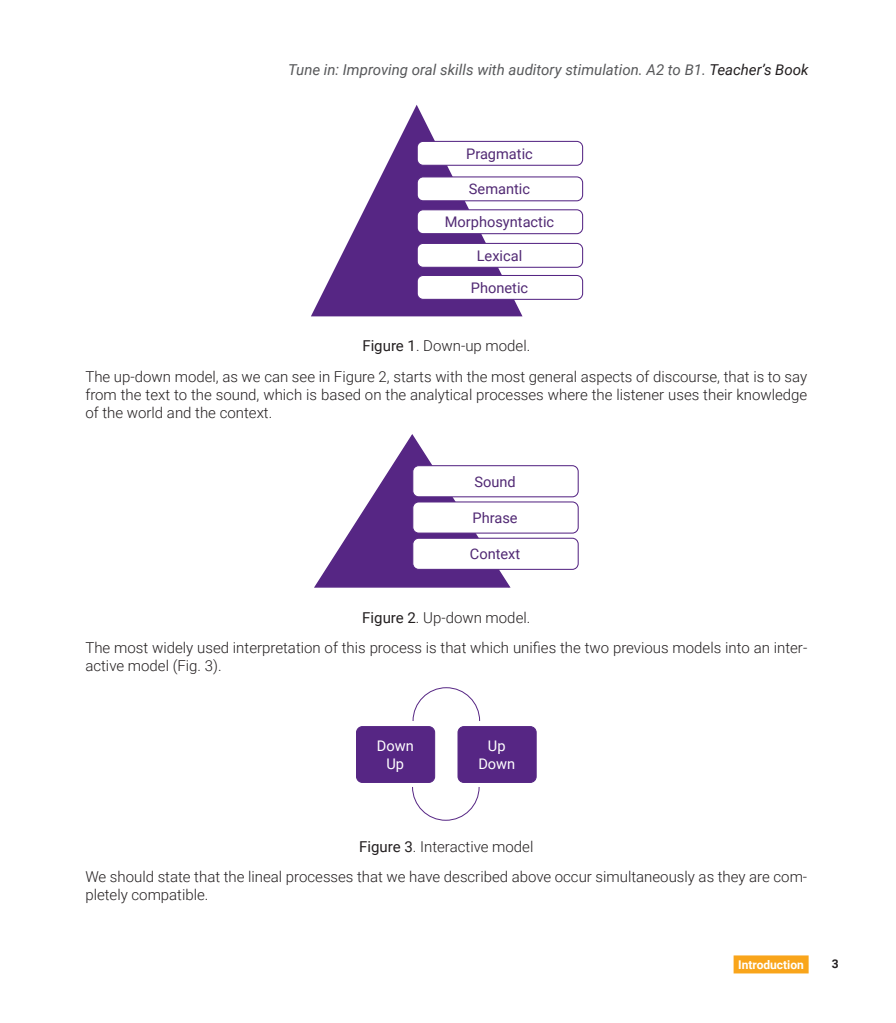
<style>
.page{position:relative;width:896px;height:1023px;background:#fff}
.page>*{position:absolute;margin:0;border:0;box-sizing:border-box;transform-origin:0 0}
.t1{font:300 15px/30.8px "Roboto";color:#231f20;text-align:center}
.t2{font:italic 15px "Roboto";color:#57585a}
.t3{font:14.55px "Roboto";color:#512974}
.t4{font:14.55px/17.5px "Roboto";color:#fff;text-align:center}
.t5{font:700 12px "Roboto";color:#fff}
.t6{font:700 12px "Roboto";color:#231f20}
.s1{color:#231f20}
.s2{font-weight:400}
</style>
<div class="page">
<svg style="left:311px;top:105px;width:211px;height:211px"></svg>
<div style="left:417px;top:141px;width:165px;height:24px;background:#fff;border-radius:6px"></div>
<div style="left:416px;top:141px;width:167px;height:25px;border:1px solid #562684;border-radius:6px"></div>
<div style="left:417px;top:243px;width:165px;height:24px;background:#fff;border-radius:6px"></div>
<div style="left:416px;top:243px;width:167px;height:25px;border:1px solid #562684;border-radius:6px"></div>
<div style="left:417px;top:177px;width:165px;height:24px;background:#fff;border-radius:6px"></div>
<div style="left:416px;top:176px;width:167px;height:25px;border:1px solid #562684;border-radius:6px"></div>
<div style="left:417px;top:210px;width:165px;height:24px;background:#fff;border-radius:6px"></div>
<div style="left:416px;top:209px;width:167px;height:25px;border:1px solid #562684;border-radius:6px"></div>
<div style="left:417px;top:275px;width:165px;height:24px;background:#fff;border-radius:6px"></div>
<div style="left:416px;top:275px;width:167px;height:25px;border:1px solid #562684;border-radius:6px"></div>
<svg style="left:314px;top:434px;width:198px;height:154px"></svg>
<div style="left:413px;top:465px;width:165px;height:31px;background:#fff;border-radius:6px"></div>
<div style="left:412px;top:465px;width:166px;height:32px;border:1px solid #562684;border-radius:6px"></div>
<div style="left:413px;top:502px;width:165px;height:31px;background:#fff;border-radius:6px"></div>
<div style="left:412px;top:501px;width:166px;height:32px;border:1px solid #562684;border-radius:6px"></div>
<div style="left:413px;top:538px;width:165px;height:31px;background:#fff;border-radius:6px"></div>
<div style="left:412px;top:537px;width:166px;height:32px;border:1px solid #562684;border-radius:6px"></div>
<div style="left:356px;top:726px;width:78px;height:56px;background:#562684;border-radius:6px"></div>
<div style="left:356px;top:726px;width:79px;height:56px;border:1px solid #562684;border-radius:6px"></div>
<div style="left:458px;top:726px;width:78px;height:56px;background:#562684;border-radius:6px"></div>
<div style="left:457px;top:726px;width:79px;height:56px;border:1px solid #562684;border-radius:6px"></div>
<svg style="left:412px;top:687px;width:68px;height:34px"></svg>
<svg style="left:412px;top:787px;width:68px;height:34px"></svg>
<div style="left:733px;top:955px;width:75px;height:18px;background:#f9a51b"></div>
<p class="t2" style="left:288px;top:59px;width:522px">Tune in: Improving oral skills with auditory stimulation. A2 to B1. <span class="s1">Teacher’s Book</span></p>
<p class="t3" style="left:466px;top:143px;width:68px">Pragmatic</p>
<p class="t3" style="left:469px;top:179px;width:63px">Semantic</p>
<p class="t3" style="left:445px;top:212px;width:111px">Morphosyntactic</p>
<p class="t3" style="left:476px;top:245px;width:47px">Lexical</p>
<p class="t3" style="left:471px;top:277px;width:59px">Phonetic</p>
<p class="t1" style="left:85px;top:330px;width:723px"><span class="s2">Figure 1</span>. Down-up model.<br>The up-down model, as we can see in Figure 2, starts with the most general aspects of discourse, that is to say</p>
<p class="t1" style="left:85px;top:385px;width:723px;line-height:18px;text-align:left">from the text to the sound, which is based on the analytical processes where the listener uses their knowledge of the world and the context.</p>
<p class="t3" style="left:474px;top:471px;width:43px">Sound</p>
<p class="t3" style="left:472px;top:507px;width:47px">Phrase</p>
<p class="t3" style="left:470px;top:544px;width:52px">Context</p>
<p class="t1" style="left:85px;top:601px;width:723px"><span class="s2">Figure 2</span>. Up-down model.<br>The most widely used interpretation of this process is that which unifies the two previous models into an inter-</p>
<p class="t1" style="left:85px;top:650px;width:138px">active model (Fig. 3).</p>
<p class="t4" style="left:377px;top:736px;width:38px">Down<br>Up</p>
<p class="t4" style="left:478px;top:736px;width:38px">Up<br>Down</p>
<p class="t1" style="left:85px;top:830px;width:723px"><span class="s2">Figure 3</span>. Interactive model<br>We should state that the lineal processes that we have described above occur simultaneously as they are com-</p>
<p class="t1" style="left:85px;top:878px;width:125px">pletely compatible.</p>
<p class="t5" style="left:738px;top:956px;width:67px">Introduction</p>
<p class="t6" style="left:831px;top:955px;width:8px">3</p>
</div>
